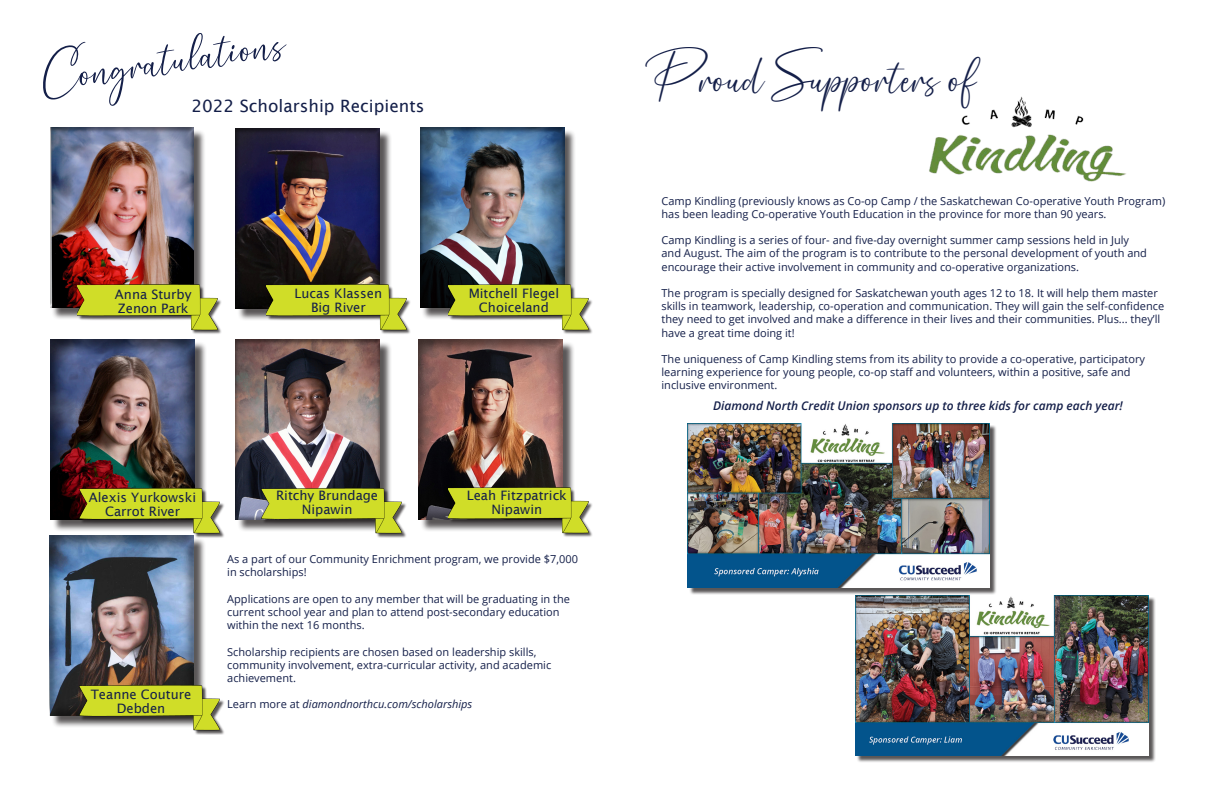
<style>
.page{position:relative;width:1224px;height:792px;background:#fff}
.page>*{position:absolute;margin:0;border:0;box-sizing:border-box;transform-origin:0 0}
.t1{font:48px "Stylish";color:#141f49}
.t2{font:17px "Lucida Sans";color:#141f49}
.t3{font:13px/14px "Lucida Sans";color:#141f49;text-align:center}
.t4{font:italic 600 12px "Open Sans";color:#141f49}
.t5{font:11px/13.2px "Open Sans";color:#141f49}
.t6{font:italic 11px "Open Sans";color:#141f49}
.s1{font-style:normal}
</style>
<div class="page">
<div style="left:422px;top:129px;width:154px;height:191px;background:#231f20;opacity:.75"></div>
<div style="left:420px;top:127px;width:146px;height:181px;background:#231f20;opacity:.5"></div>
<div style="left:52px;top:129px;width:154px;height:192px;background:#231f20;opacity:.75"></div>
<div style="left:49px;top:127px;width:146px;height:181px;background:#231f20;opacity:.5"></div>
<div style="left:237px;top:130px;width:155px;height:192px;background:#231f20;opacity:.75"></div>
<div style="left:235px;top:128px;width:146px;height:181px;background:#231f20;opacity:.5"></div>
<div style="left:237px;top:341px;width:155px;height:192px;background:#231f20;opacity:.75"></div>
<div style="left:235px;top:339px;width:146px;height:181px;background:#231f20;opacity:.5"></div>
<img style="left:77px;top:275px;width:144px;height:59px">
<div style="left:420px;top:341px;width:155px;height:191px;background:#231f20;opacity:.75"></div>
<div style="left:418px;top:339px;width:146px;height:181px;background:#231f20;opacity:.5"></div>
<div style="left:52px;top:341px;width:156px;height:191px;background:#231f20;opacity:.75"></div>
<div style="left:51px;top:339px;width:146px;height:182px;background:#231f20;opacity:.5"></div>
<div style="left:51px;top:537px;width:155px;height:191px;background:#231f20;opacity:.75"></div>
<div style="left:49px;top:535px;width:146px;height:181px;background:#231f20;opacity:.5"></div>
<img style="left:79px;top:675px;width:145px;height:60px">
<img style="left:448px;top:478px;width:144px;height:59px">
<img style="left:262px;top:479px;width:144px;height:59px">
<img style="left:79px;top:479px;width:145px;height:63px">
<img style="left:448px;top:275px;width:144px;height:59px">
<img style="left:266px;top:275px;width:144px;height:59px">
<div style="left:689px;top:425px;width:308px;height:170px;background:#231f20;opacity:.75"></div>
<img style="left:688px;top:424px;width:302px;height:164px">
<div style="left:856px;top:597px;width:300px;height:165px;background:#231f20;opacity:.75"></div>
<img style="left:855px;top:596px;width:294px;height:159px">
<img style="left:929px;top:96px;width:197px;height:86px">
<p class="t1" style="left:38px;top:48px;width:247px;rotate:-9deg">Congratulations</p>
<p class="t2" style="left:191px;top:96px;width:235px">2022 Scholarship Recipients</p>
<p class="t3" style="left:115px;top:287px;width:78px;text-align:left">Anna Sturby<br>Zenon Park</p>
<p class="t3" style="left:295px;top:286px;width:89px">Lucas Klassen<br>Big River</p>
<p class="t3" style="left:469px;top:287px;width:92px">Mitchell Flegel<br>Choiceland</p>
<p class="t3" style="left:276px;top:488px;width:104px">Ritchy Brundage<br>Nipawin</p>
<p class="t3" style="left:89px;top:491px;width:109px">Alexis Yurkowski<br>Carrot River</p>
<p class="t3" style="left:467px;top:489px;width:102px">Leah Fitzpatrick<br>Nipawin</p>
<p class="t3" style="left:91px;top:687px;width:102px">Teanne Couture<br>Debden</p>
<p class="t5" style="left:227px;top:552px;width:352px">As a part of our Community Enrichment program, we provide $7,000 in scholarships!</p>
<p class="t5" style="left:227px;top:592px;width:344px">Applications are open to any member that will be graduating in the current school year and plan to attend post-secondary education within the next 16 months.</p>
<p class="t5" style="left:227px;top:645px;width:326px">Scholarship recipients are chosen based on leadership skills, community involvement, extra-curricular activity, and academic achievement.</p>
<p class="t6" style="left:227px;top:697px;width:247px"><span class="s1">Learn more at</span> diamondnorthcu.com/scholarships</p>
<p class="t1" style="left:647px;top:48px;width:332px">Proud Supporters of</p>
<p class="t5" style="left:662px;top:194px;width:505px">Camp Kindling (previously knows as Co-op Camp / the Saskatchewan Co-operative Youth Program) has been leading Co-operative Youth Education in the province for more than 90 years.</p>
<p class="t5" style="left:662px;top:233px;width:487px">Camp Kindling is a series of four- and five-day overnight summer camp sessions held in July and August. The aim of the program is to contribute to the personal development of youth and encourage their active involvement in community and co-operative organizations.</p>
<p class="t5" style="left:662px;top:286px;width:504px">The program is specially designed for Saskatchewan youth ages 12 to 18. It will help them master skills in teamwork, leadership, co-operation and communication. They will gain the self-confidence they need to get involved and make a difference in their lives and their communities. Plus... they’ll have a great time doing it!</p>
<p class="t5" style="left:662px;top:352px;width:485px">The uniqueness of Camp Kindling stems from its ability to provide a co-operative, participatory learning experience for young people, co-op staff and volunteers, within a positive, safe and inclusive environment.</p>
<p class="t4" style="left:713px;top:397px;width:411px">Diamond North Credit Union sponsors up to three kids for camp each year!</p>
</div>
